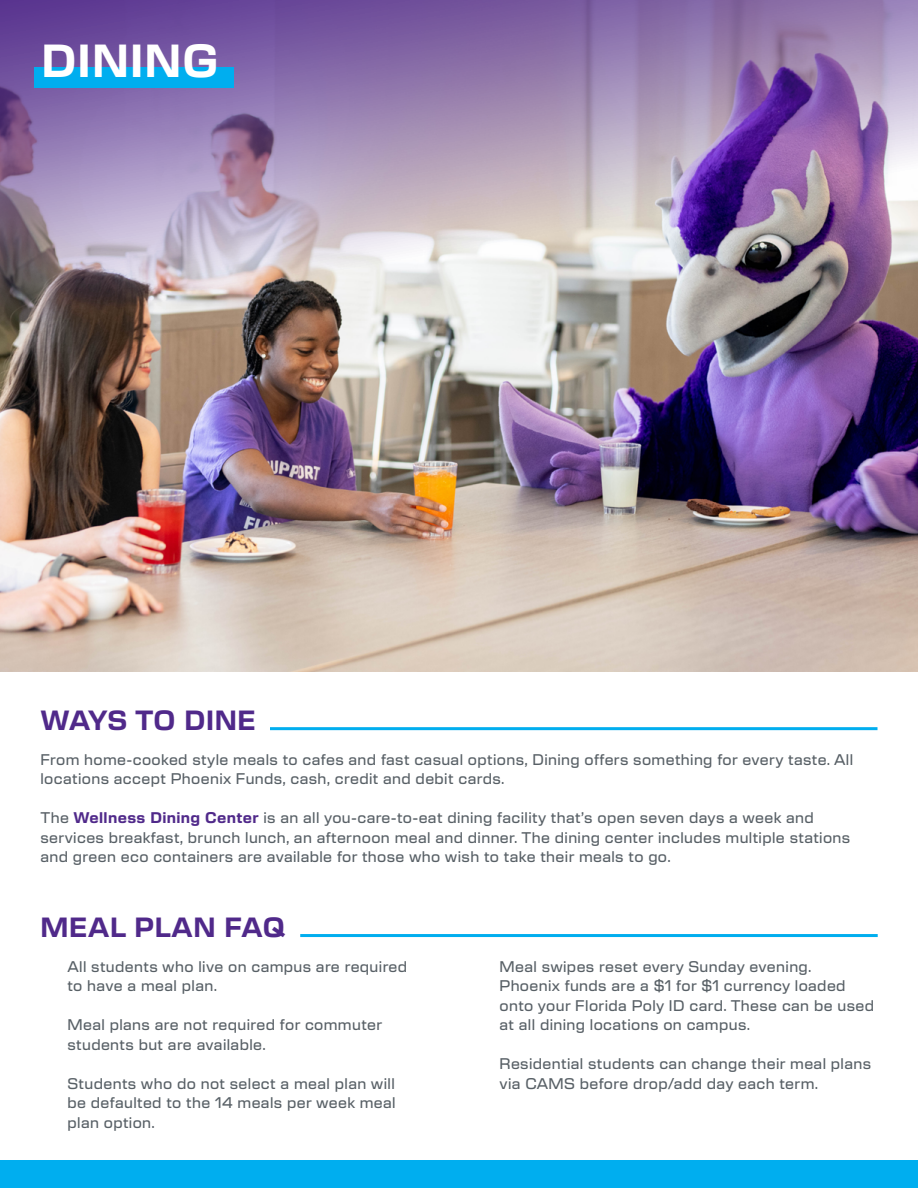
<style>
.page{position:relative;width:918px;height:1188px;background:#fff}
.page>*{position:absolute;margin:0;border:0;box-sizing:border-box;transform-origin:0 0}
.t1{font:700 45px "New Science";letter-spacing:.025em;color:#fff}
.t2{font:700 27px "New Science";letter-spacing:.025em;color:#50298a}
.t3{font:700 27px "New Science";color:#50298a}
.t4{font:500 15px/19.5px "New Science";letter-spacing:.025em;color:#586066}
.s1{font-weight:700;color:#50298a}
</style>
<div class="page">
<img style="left:0;top:400px;width:918px;height:272px">
<hr style="left:270px;top:727px;width:608px;height:3px;background:#00aeef">
<hr style="left:300px;top:934px;width:578px;height:3px;background:#00aeef">
<div style="left:0;top:1161px;width:918px;height:27px;background:#00aeef"></div>
<img style="left:0;top:0;width:918px;height:400px">
<div style="left:34px;top:67px;width:199px;height:21px;background:#00aeef"></div>
<h1 class="t1" style="left:41px;top:28px;width:179px">DINING</h1>
<h2 class="t3" style="left:40px;top:701px;width:217px">WAYS TO DINE</h2>
<p class="t4" style="left:40px;top:749px;width:814px">From home-cooked style meals to cafes and fast casual options, Dining offers something for every taste. All locations accept Phoenix Funds, cash, credit and debit cards.</p>
<p class="t4" style="left:40px;top:807px;width:811px">The <span class="s1">Wellness Dining Center</span> is an all you-care-to-eat dining facility that’s open seven days a week and services breakfast, brunch lunch, an afternoon meal and dinner. The dining center includes multiple stations and green eco containers are available for those who wish to take their meals to go.</p>
<h2 class="t2" style="left:40px;top:908px;width:246px">MEAL PLAN FAQ</h2>
<p class="t4" style="left:68px;top:956px;width:341px">All students who live on campus are required to have a meal plan.</p>
<p class="t4" style="left:68px;top:1014px;width:316px">Meal plans are not required for commuter students but are available.</p>
<p class="t4" style="left:68px;top:1073px;width:330px;text-align:justify">Students who do not select a meal plan will be defaulted to the 14 meals per week meal plan option.</p>
<p class="t4" style="left:500px;top:956px;width:376px">Meal swipes reset every Sunday evening.<br>Phoenix funds are a $1 for $1 currency loaded onto your Florida Poly ID card. These can be used at all dining locations on campus.</p>
<p class="t4" style="left:500px;top:1053px;width:373px">Residential students can change their meal plans via CAMS before drop/add day each term.</p>
</div>
